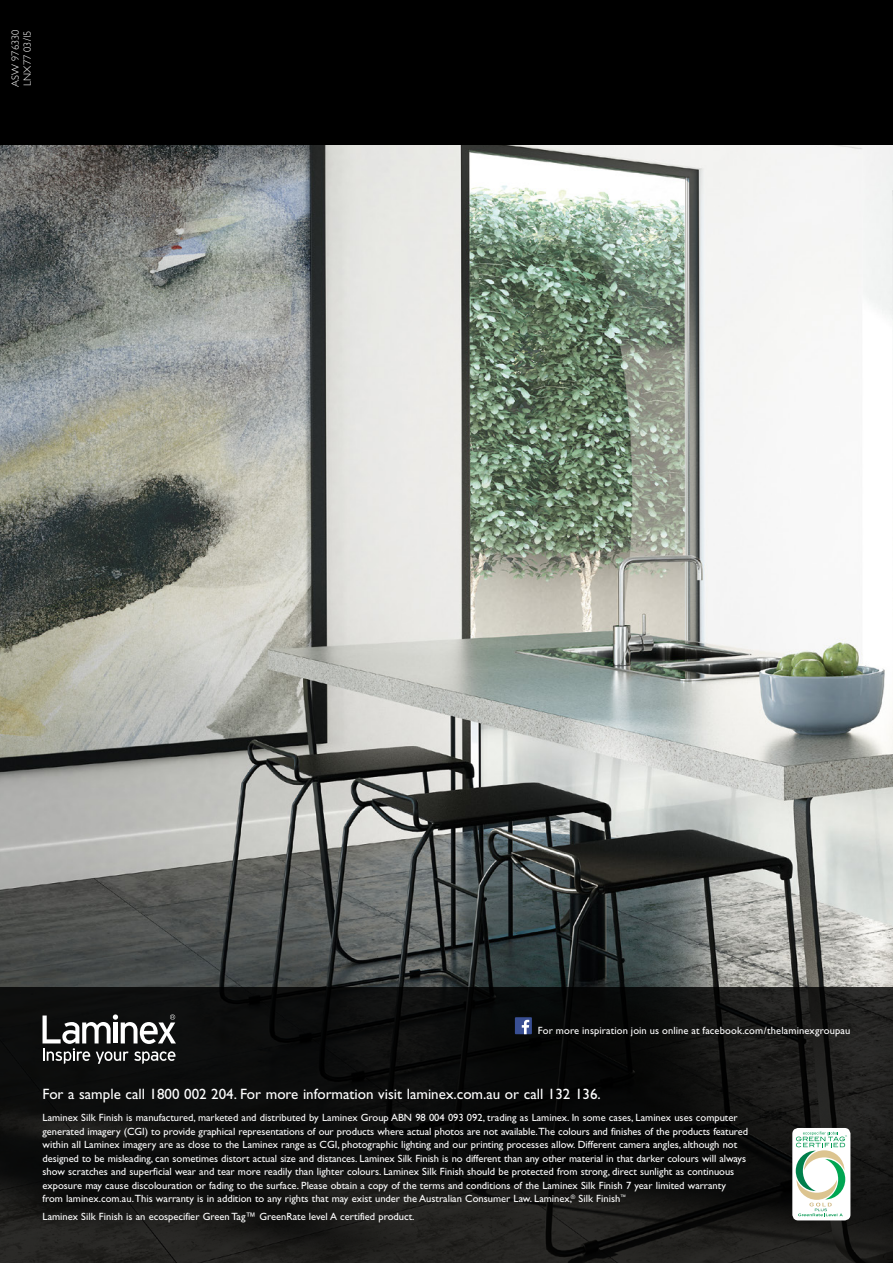
<style>
.page{position:relative;width:893px;height:1263px;background:#fff}
.page>*{position:absolute;margin:0;border:0;box-sizing:border-box;transform-origin:0 0}
.t1{font:15px "Gill Sans";color:#fff}
.t2{font:10.5px/13.5px "Gill Sans";color:#fff}
.t3{font:300 10.5px/12px "M Gill Sans";color:#fff}
</style>
<div class="page">
<img style="left:0;top:145px;width:893px;height:842px">
<svg style="left:0;top:987px;width:893px;height:276px;fill:#0e0e0e"></svg>
<div style="left:0;top:0;width:893px;height:145px;background:#000"></div>
<svg style="left:43px;top:1014px;width:133px;height:50px"></svg>
<div style="left:792px;top:1128px;width:58px;height:92px;background:#fff;border-radius:6px"></div>
<svg style="left:796px;top:1131px;width:51px;height:86px"></svg>
<div style="left:515px;top:1017px;width:17px;height:17px;background:#394f93"></div>
<svg style="left:522px;top:1020px;width:7px;height:14px"></svg>
<img style="left:0;top:322px;width:1px;height:368px">
<p class="t3" style="left:9px;top:87px;width:59px;rotate:-90deg">ASW 976330<br>LNX77 03/15</p>
<p class="t2" style="left:538px;top:1024px;width:314px">For more inspiration join us online at facebook.com/thelaminexgroupau</p>
<h1 class="t1" style="left:43px;top:1086px;width:560px">For a sample call 1800 002 204. For more information visit laminex.com.au or call 132 136.</h1>
<p class="t2" style="left:43px;top:1111px;width:707px">Laminex Silk Finish is manufactured, marketed and distributed by Laminex Group ABN 98 004 093 092, trading as Laminex. In some cases, Laminex uses computer generated imagery (CGI) to provide graphical representations of our products where actual photos are not available. The colours and finishes of the products featured within all Laminex imagery are as close to the Laminex range as CGI, photographic lighting and our printing processes allow. Different camera angles, although not designed to be misleading, can sometimes distort actual size and distances. Laminex Silk Finish is no different than any other material in that darker colours will always show scratches and superficial wear and tear more readily than lighter colours. Laminex Silk Finish should be protected from strong, direct sunlight as continuous exposure may cause discolouration or fading to the surface. Please obtain a copy of the terms and conditions of the Laminex Silk Finish 7 year limited warranty from laminex.com.au. This warranty is in addition to any rights that may exist under the Australian Consumer Law. Laminex,<sup>®</sup> Silk Finish<sup>™</sup></p>
<p class="t2" style="left:43px;top:1210px;width:373px">Laminex Silk Finish is an ecospecifier Green Tag™ GreenRate level A certified product.</p>
</div>
